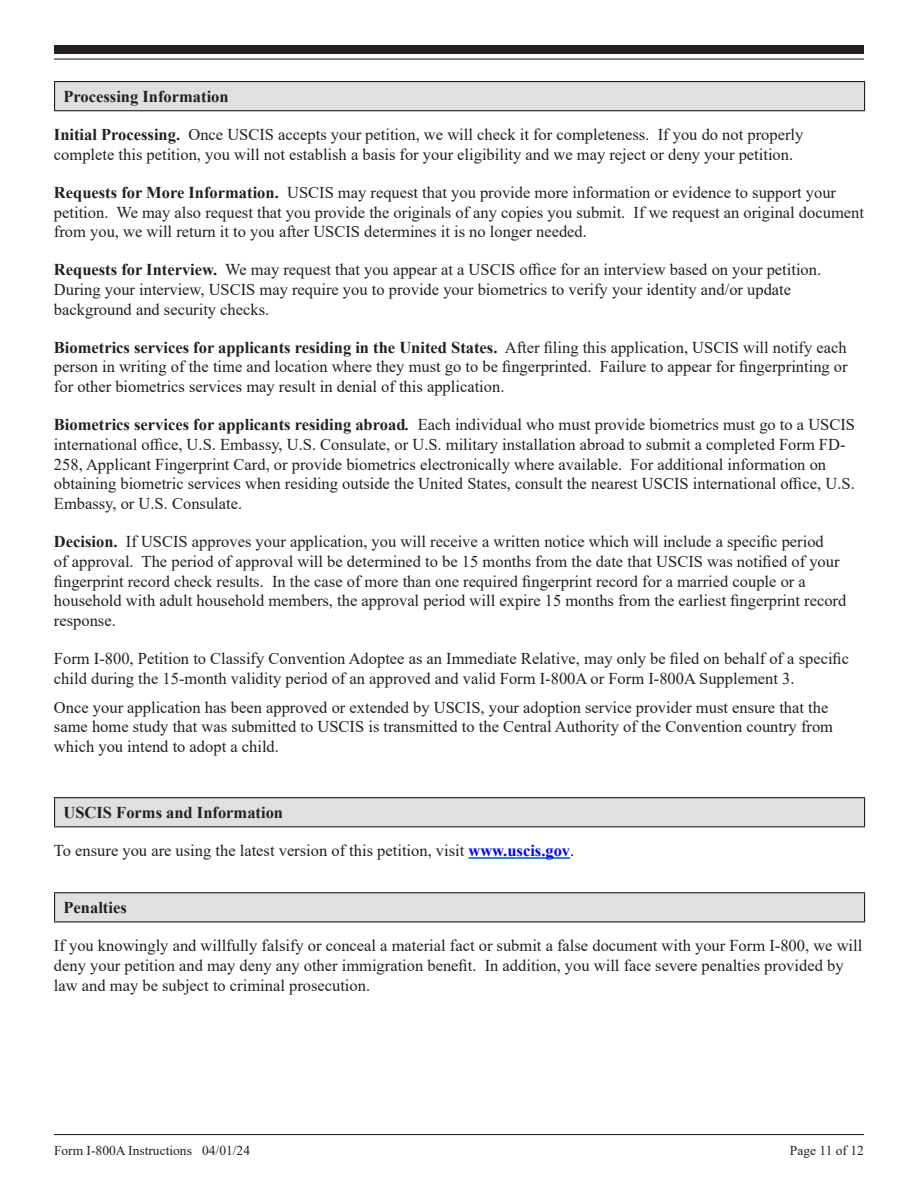
<style>
.page{position:relative;width:918px;height:1188px;background:#fff}
.page>*{position:absolute;margin:0;border:0;box-sizing:border-box;transform-origin:0 0}
.Body_Lead-in{font:16.5px/19.8px "Times New Roman";color:#231f20}
.Body_1{font:16.5px/19.8px "Times New Roman";color:#231f20}
.t1{font:700 16.5px "Times New Roman";color:#231f20}
.t2{font:13.5px "Times New Roman";color:#231f20}
.s1{font-weight:700}
.s2{font-weight:700;font-style:italic}
.s3{font-weight:700;color:#00f}
.s4{font-family:"Calibri";color:#00f}
</style>
<div class="page">
<hr style="left:54px;top:1134px;width:810px;height:1px;background:#231f20">
<div style="left:54px;top:45px;width:810px;height:9px;background:#231f20"></div>
<hr style="left:54px;top:58px;width:810px;height:2px;background:#231f20">
<hr style="left:468px;top:857px;width:102px;height:2px;background:#0563c1">
<div style="left:55px;top:82px;width:810px;height:29px;background:#e0e0e0"></div>
<hr style="left:54px;top:81px;width:811px;height:1px;background:#231f20">
<svg style="left:54px;top:82px;width:1px;height:28px"></svg>
<svg style="left:864px;top:82px;width:1px;height:28px"></svg>
<hr style="left:54px;top:110px;width:811px;height:1px;background:#231f20">
<div style="left:55px;top:798px;width:810px;height:29px;background:#e0e0e0"></div>
<hr style="left:54px;top:797px;width:811px;height:1px;background:#231f20">
<svg style="left:54px;top:798px;width:1px;height:28px"></svg>
<svg style="left:864px;top:798px;width:1px;height:28px"></svg>
<hr style="left:54px;top:826px;width:811px;height:1px;background:#231f20">
<div style="left:55px;top:893px;width:810px;height:29px;background:#e0e0e0"></div>
<hr style="left:54px;top:892px;width:811px;height:1px;background:#231f20">
<svg style="left:54px;top:893px;width:1px;height:28px"></svg>
<svg style="left:864px;top:893px;width:1px;height:28px"></svg>
<hr style="left:54px;top:921px;width:811px;height:1px;background:#231f20">
<h2 class="t1" style="left:64px;top:84px;width:167px">Processing Information</h2>
<p class="Body_Lead-in" style="left:54px;top:124px;width:751px"><span class="s1">Initial Processing.</span> Once USCIS accepts your petition, we will check it for completeness. If you do not properly complete this petition, you will not establish a basis for your eligibility and we may reject or deny your petition.</p>
<p class="Body_Lead-in" style="left:54px;top:182px;width:812px"><span class="s1">Requests for More Information.</span> USCIS may request that you provide more information or evidence to support your petition. We may also request that you provide the originals of any copies you submit. If we request an original document from you, we will return it to you after USCIS determines it is no longer needed.</p>
<p class="Body_Lead-in" style="left:54px;top:259px;width:769px"><span class="s1">Requests for Interview.</span> We may request that you appear at a USCIS office for an interview based on your petition.<br>During your interview, USCIS may require you to provide your biometrics to verify your identity and/or update background and security checks.</p>
<p class="Body_Lead-in" style="left:54px;top:337px;width:795px;text-align:justify"><span class="s1">Biometrics services for applicants residing in the United States.</span> After filing this application, USCIS will notify each person in writing of the time and location where they must go to be fingerprinted. Failure to appear for fingerprinting or for other biometrics services may result in denial of this application.</p>
<p class="Body_Lead-in" style="left:54px;top:414px;width:803px"><span class="s1">Biometrics services for applicants residing abroad</span><span class="s2">.</span> Each individual who must provide biometrics must go to a USCIS international office, U.S. Embassy, U.S. Consulate, or U.S. military installation abroad to submit a completed Form FD-258, Applicant Fingerprint Card, or provide biometrics electronically where available. For additional information on obtaining biometric services when residing outside the United States, consult the nearest USCIS international office, U.S.<br>Embassy, or U.S. Consulate.</p>
<p class="Body_Lead-in" style="left:54px;top:531px;width:794px"><span class="s1">Decision.</span> If USCIS approves your application, you will receive a written notice which will include a specific period<br>of approval. The period of approval will be determined to be 15 months from the date that USCIS was notified of your fingerprint record check results. In the case of more than one required fingerprint record for a married couple or a household with adult household members, the approval period will expire 15 months from the earliest fingerprint record response.</p>
<p class="Body_1" style="left:54px;top:648px;width:797px">Form I-800, Petition to Classify Convention Adoptee as an Immediate Relative, may only be filed on behalf of a specific child during the 15-month validity period of an approved and valid Form I-800A or Form I-800A Supplement 3.</p>
<p class="Body_1" style="left:54px;top:697px;width:781px">Once your application has been approved or extended by USCIS, your adoption service provider must ensure that the same home study that was submitted to USCIS is transmitted to the Central Authority of the Convention country from which you intend to adopt a child.</p>
<h2 class="t1" style="left:64px;top:800px;width:221px">USCIS Forms and Information</h2>
<p class="Body_Lead-in" style="left:54px;top:840px;width:522px">To ensure you are using the latest version of this petition, visit <span class="s3">www.uscis.gov</span><span class="s4">.</span></p>
<h2 class="t1" style="left:64px;top:896px;width:65px">Penalties</h2>
<p class="Body_Lead-in" style="left:54px;top:935px;width:810px">If you knowingly and willfully falsify or conceal a material fact or submit a false document with your Form I-800, we will deny your petition and may deny any other immigration benefit. In addition, you will face severe penalties provided by law and may be subject to criminal prosecution.</p>
<p class="t2" style="left:54px;top:1141px;width:198px">Form I-800A Instructions 04/01/24</p>
<p class="t2" style="left:790px;top:1141px;width:76px">Page 11 of 12</p>
</div>
